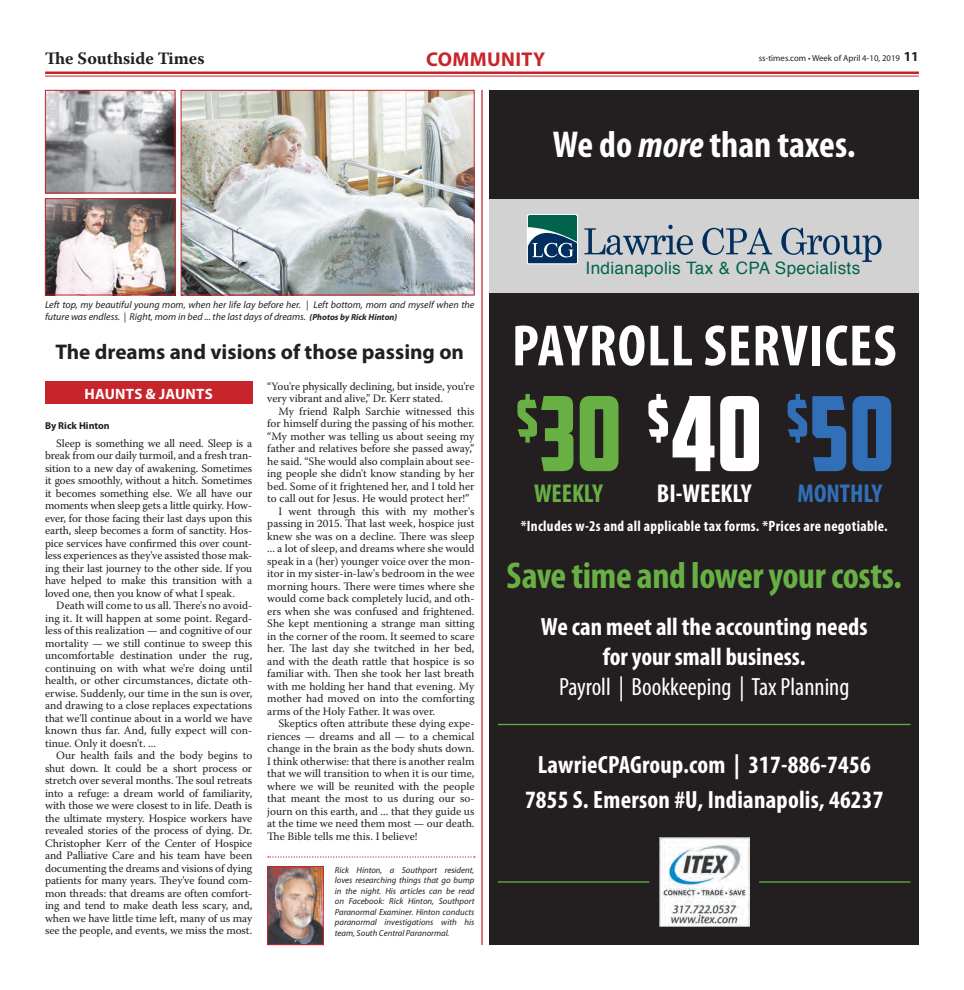
<style>
.page{position:relative;width:964px;height:990px;background:#fff}
.page>*{position:absolute;margin:0;border:0;box-sizing:border-box;transform-origin:0 0}
.t1{font:103.62px "American Captain";color:#68b044}
.t2{font:700 condensed 58.75px "Myriad Pro";letter-spacing:.02em;color:#fff}
.t3{font:700 condensed 37.5px "Myriad Pro";letter-spacing:-.01em;color:#68b044}
.t4{font:700 condensed 37.5px "Myriad Pro";color:#fff}
.t5{font:700 condensed 25.88px "Myriad Pro";color:#fff}
.t6{font:700 condensed 25.88px "Myriad Pro";color:#3170b8}
.t7{font:700 condensed 25.88px "Myriad Pro";color:#68b044}
.t8{font:700 condensed 25px/30px "Myriad Pro";letter-spacing:.01em;color:#fff;text-align:center}
.Headline_-_18pt{font:700 21.25px "Myriad Pro";color:#231f20}
.Briefs{font:700 20px "Myriad Pro";letter-spacing:.02em;color:#c8242b}
.t9{font:700 17.38px "Warnock Pro";color:#231f20}
.t10{font:17.12px "Helvetica";letter-spacing:.02em;color:#00644d}
.t11{font:700 condensed 15px "Myriad Pro";letter-spacing:.02em;color:#fff}
.Body_Copy{font:700 15px "Myriad Pro";letter-spacing:.02em;color:#fff}
.Body_Copy-2{font:11.25px/12.5px "Warnock Pro";letter-spacing:-.005em;color:#231f20;text-align:justify}
.Captions_for_Photos{font:italic 10px/11.2px "Myriad Pro";color:#231f20}
.Byline_for_Article{font:700 10px "Myriad Pro";color:#231f20}
.Signature{font:italic 8.75px/10.5px "Myriad Pro";color:#231f20;text-align:justify}
.t12{font:8.75px "Myriad Pro";color:#231f20}
.s1{font-weight:700;font-size:13.75px}
.s2{font-style:italic}
.s3{font-weight:700;font-size:8.75px}
.s4{color:#fff}
.s5{color:#3170b8}
.s6{font-weight:400}
</style>
<div class="page">
<hr style="left:45px;top:72px;width:873px;height:2px;background:#c8242b">
<hr style="left:45px;top:76px;width:873px;height:1px;background:#c8242b">
<hr style="left:481px;top:90px;width:1px;height:855px;background:#c8242b">
<svg style="left:268px;top:856px;width:206px;height:2px"></svg>
<img style="left:269px;top:868px;width:52px;height:75px">
<div style="left:267px;top:866px;width:56px;height:79px;border:1px solid #c8242b"></div>
<img style="left:183px;top:92px;width:289px;height:201px">
<div style="left:181px;top:90px;width:293px;height:205px;border:1px solid #c8242b"></div>
<img style="left:47px;top:92px;width:126px;height:99px">
<div style="left:45px;top:90px;width:130px;height:103px;border:1px solid #c8242b"></div>
<img style="left:47px;top:200px;width:126px;height:93px">
<div style="left:45px;top:198px;width:130px;height:97px;border:1px solid #c8242b"></div>
<div style="left:45px;top:382px;width:207px;height:22px;background:#c8242b"></div>
<div style="left:489px;top:90px;width:429px;height:855px;background:#231f20"></div>
<div style="left:489px;top:199px;width:429px;height:94px;background:#d3d2d2"></div>
<svg style="left:584px;top:225px;width:108px;height:30px"></svg>
<svg style="left:702px;top:228px;width:69px;height:27px"></svg>
<svg style="left:781px;top:228px;width:100px;height:34px"></svg>
<svg style="left:527px;top:214px;width:51px;height:50px;background:#366d7a"></svg>
<hr style="left:497px;top:724px;width:413px;height:1px;background:#68b044">
<hr style="left:758px;top:881px;width:152px;height:2px;background:#68b044">
<hr style="left:497px;top:881px;width:152px;height:2px;background:#68b044">
<img style="left:659px;top:837px;width:89px;height:90px">
<h3 class="t9" style="left:45px;top:48px;width:161px">The Southside Times</h3>
<p class="Briefs" style="left:426px;top:46px;width:120px">COMMUNITY</p>
<p class="t12" style="left:758px;top:53px;width:162px">ss-times.com • Week of April 4-10, 2019 <span class="s1">11</span></p>
<p class="t4" style="left:552px;top:121px;width:304px">We do <span class="s2">more</span> than taxes.</p>
<p class="Captions_for_Photos" style="left:45px;top:299px;width:430px">Left top, my beautiful young mom, when her life lay before her. | Left bottom, mom and myself when the future was endless. | Right, mom in bed ... the last days of dreams. <span class="s3">(Photos by Rick Hinton)</span></p>
<p class="Headline_-_18pt" style="left:55px;top:338px;width:410px">The dreams and visions of those passing on</p>
<p class="Body_Copy" style="left:84px;top:384px;width:130px">HAUNTS &amp; JAUNTS</p>
<p class="Byline_for_Article" style="left:45px;top:419px;width:66px">By Rick Hinton</p>
<p class="Body_Copy-2" style="left:45px;top:437px;width:209px;text-indent:11px">Sleep is something we all need. Sleep is a break from our daily turmoil, and a fresh tran&shy;sition to a new day of awakening. Sometimes it goes smoothly, without a hitch. Sometimes it becomes something else. We all have our moments when sleep gets a little quirky. How&shy;ever, for those facing their last days upon this earth, sleep becomes a form of sanctity. Hos&shy;pice services have confirmed this over count&shy;less experiences as they've assisted those mak&shy;ing their last journey to the other side. If you have helped to make this transition with a loved one, then you know of what I speak.</p>
<p class="Body_Copy-2" style="left:45px;top:599px;width:209px;text-indent:11px">Death will come to us all. There's no avoid&shy;ing it. It will happen at some point. Regard&shy;less of this realization — and cognitive of our mortality — we still continue to sweep this uncomfortable destination under the rug, continuing on with what we're doing until health, or other circumstances, dictate oth&shy;erwise. Suddenly, our time in the sun is over, and drawing to a close replaces expectations that we'll continue about in a world we have known thus far. And, fully expect will con&shy;tinue. Only it doesn't. ...</p>
<p class="Body_Copy-2" style="left:45px;top:749px;width:209px;text-indent:11px">Our health fails and the body begins to shut down. It could be a short process or stretch over several months. The soul retreats into a refuge: a dream world of familiarity, with those we were closest to in life. Death is the ultimate mystery. Hospice workers have revealed stories of the process of dying. Dr.<br>Christopher Kerr of the Center of Hospice and Palliative Care and his team have been documenting the dreams and visions of dying patients for many years. They've found com&shy;mon threads: that dreams are often comfort&shy;ing and tend to make death less scary, and, when we have little time left, many of us may see the people, and events, we miss the most.</p>
<p class="Body_Copy-2" style="left:267px;top:380px;width:209px">“You're physically declining, but inside, you're very vibrant and alive,” Dr. Kerr stated.</p>
<p class="Body_Copy-2" style="left:267px;top:405px;width:209px;text-indent:11px">My friend Ralph Sarchie witnessed this for himself during the passing of his mother. “My mother was telling us about seeing my father and relatives before she passed away,” he said. “She would also complain about see&shy;ing people she didn't know standing by her bed. Some of it frightened her, and I told her to call out for Jesus. He would protect her!”</p>
<p class="Body_Copy-2" style="left:267px;top:505px;width:209px;text-indent:11px">I went through this with my mother's passing in 2015. That last week, hospice just knew she was on a decline. There was sleep ... a lot of sleep, and dreams where she would speak in a (her) younger voice over the mon&shy;itor in my sister-in-law's bedroom in the wee morning hours. There were times where she would come back completely lucid, and oth&shy;ers when she was confused and frightened.<br>She kept mentioning a strange man sitting in the corner of the room. It seemed to scare her. The last day she twitched in her bed, and with the death rattle that hospice is so familiar with. Then she took her last breath with me holding her hand that evening. My mother had moved on into the comforting arms of the Holy Father. It was over.</p>
<p class="Body_Copy-2" style="left:267px;top:717px;width:209px;text-indent:11px">Skeptics often attribute these dying expe&shy;riences — dreams and all — to a chemical change in the brain as the body shuts down.<br>I think otherwise: that there is another realm that we will transition to when it is our time, where we will be reunited with the people that meant the most to us during our so&shy;journ on this earth, and ... that they guide us at the time we need them most — our death.<br>The Bible tells me this. I believe!</p>
<p class="Signature" style="left:335px;top:864px;width:141px">Rick Hinton, a Southport resident, loves researching things that go bump in the night. His articles can be read on Facebook: Rick Hinton, Southport Paranormal Examiner. Hinton conducts paranormal investigations with his team, South Central Paranormal.</p>
<p class="t10" style="left:585px;top:254px;width:276px">Indianapolis Tax &amp; CPA Specialists</p>
<p class="t2" style="left:511px;top:309px;width:386px">PAYROLL SERVICES</p>
<p class="t1" style="left:515px;top:372px;width:380px"><sup>$</sup>30 <sup>$</sup><span class="s4">40</span> <sup>$</sup><span class="s5">50</span></p>
<p class="t7" style="left:533px;top:477px;width:70px">WEEKLY</p>
<p class="t5" style="left:656px;top:477px;width:96px">BI-WEEKLY</p>
<p class="t6" style="left:797px;top:477px;width:86px">MONTHLY</p>
<p class="t11" style="left:520px;top:516px;width:368px">*Includes w-2s and all applicable tax forms. *Prices are negotiable.</p>
<p class="t3" style="left:506px;top:552px;width:396px">Save time and lower your costs.</p>
<p class="t8" style="left:540px;top:611px;width:328px">We can meet all the accounting needs for your small business.<br><span class="s6">Payroll | Bookkeeping | Tax Planning</span></p>
<p class="t8" style="left:524px;top:746px;width:360px;line-height:35.6px">LawrieCPAGroup.com | 317-886-7456<br>7855 S. Emerson #U, Indianapolis, 46237</p>
</div>
